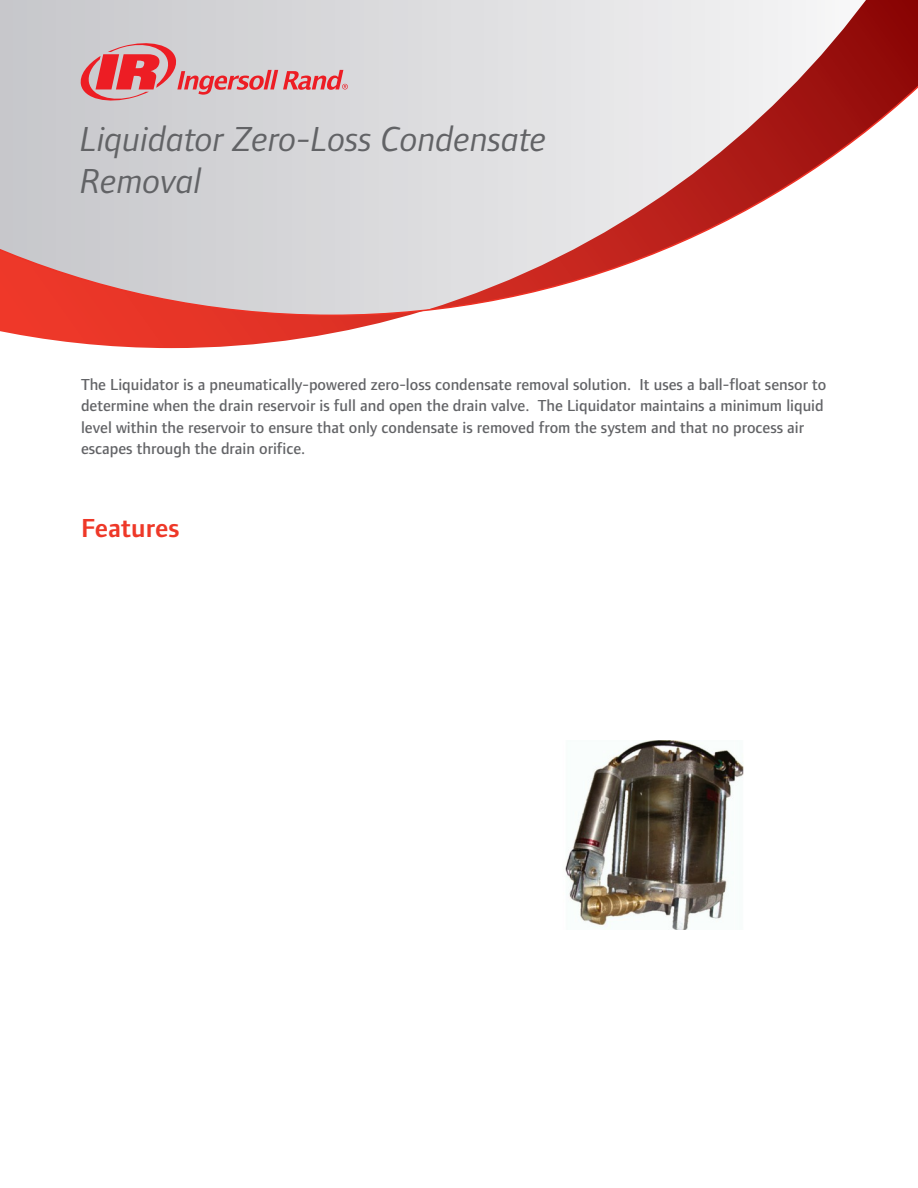
<style>
.page{position:relative;width:918px;height:1188px;background:#fff}
.page>*{position:absolute;margin:0;border:0;box-sizing:border-box;transform-origin:0 0}
.t1{font:italic 36px/41.5px "Foundry Form Sans";color:#626366}
.t2{font:600 27px "Foundry Form Sans";color:#ee3828}
.t3{font:500 16.5px/21.5px "Foundry Form Sans";color:#626366}
</style>
<div class="page">
<svg style="left:0;top:0;width:918px;height:348px"></svg>
<svg style="left:0;top:71px;width:918px;height:245px"></svg>
<svg style="left:81px;top:43px;width:267px;height:58px"></svg>
<img style="left:565px;top:741px;width:179px;height:188px">
<h1 class="t1" style="left:80px;top:119px;width:468px">Liquidator Zero-Loss Condensate<br>Removal</h1>
<p class="t3" style="left:81px;top:374px;width:747px">The Liquidator is a pneumatically-powered zero-loss condensate removal solution. It uses a ball-float sensor to determine when the drain reservoir is full and open the drain valve. The Liquidator maintains a minimum liquid level within the reservoir to ensure that only condensate is removed from the system and that no process air escapes through the drain orifice.</p>
<h2 class="t2" style="left:81px;top:513px;width:100px">Features</h2>
</div>
